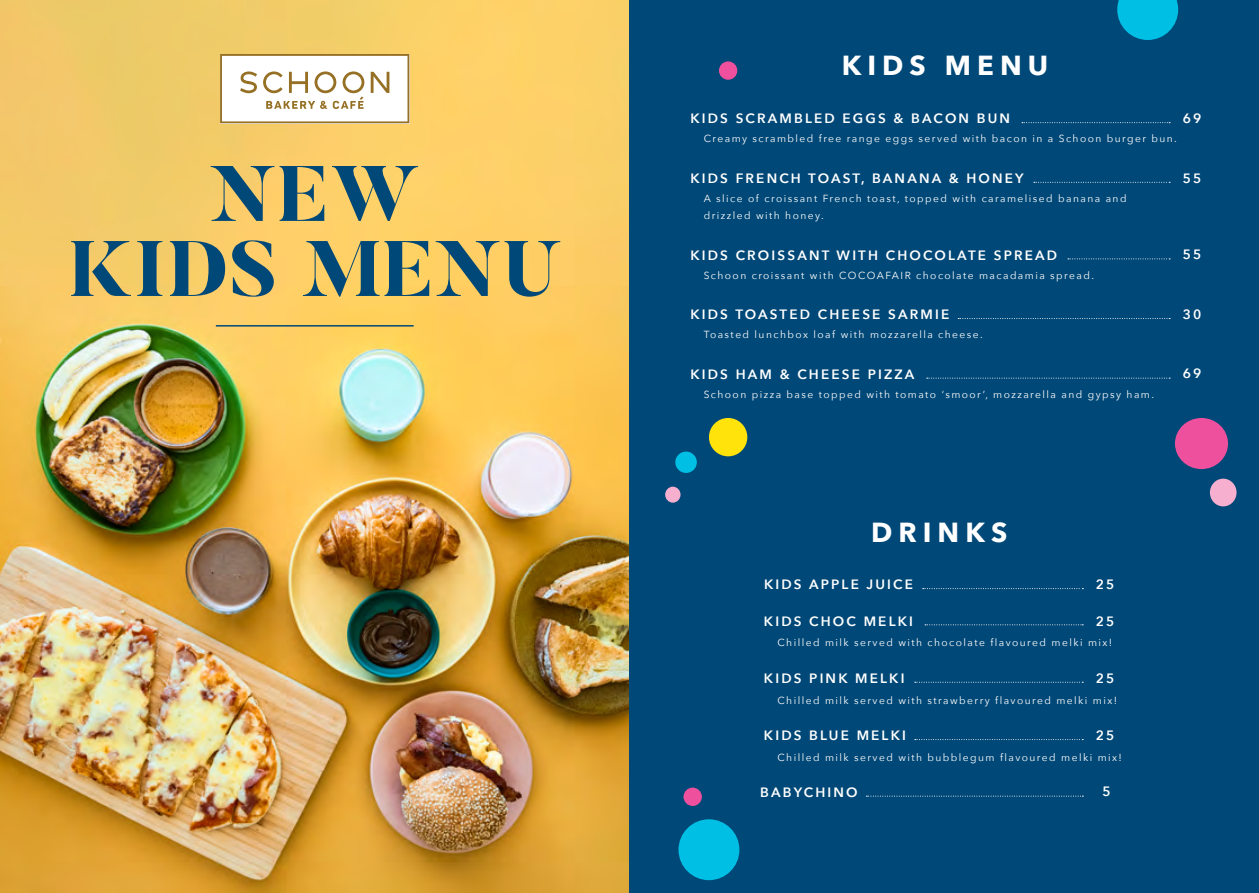
<style>
.page{position:relative;width:1259px;height:893px;background:#fff}
.page>*{position:absolute;margin:0;border:0;box-sizing:border-box;transform-origin:0 0}
.t1{font:800 78px/75px "Butler";letter-spacing:.02em;color:#004877;text-align:center}
.t2{font:700 27.45px "Avenir Next";letter-spacing:.22em;color:#fff}
.t3{font:600 13.5px "Avenir Next";letter-spacing:.16em;color:#fff}
.t4{font:10.2px/17px "Avenir Next";letter-spacing:.14em;color:#fff}
</style>
<div class="page">
<img style="left:0;top:0;width:629px;height:893px">
<svg style="left:220px;top:54px;width:189px;height:69px"></svg>
<hr style="left:216px;top:325px;width:198px;height:2px;background:#004877">
<div style="left:629px;top:0;width:630px;height:893px;background:#004877"></div>
<svg style="left:923px;top:588px;width:160px;height:1px"></svg>
<svg style="left:866px;top:796px;width:217px;height:1px"></svg>
<svg style="left:915px;top:682px;width:168px;height:1px"></svg>
<svg style="left:915px;top:739px;width:168px;height:1px"></svg>
<svg style="left:925px;top:624px;width:158px;height:1px"></svg>
<svg style="left:1022px;top:122px;width:148px;height:1px"></svg>
<svg style="left:1068px;top:259px;width:102px;height:1px"></svg>
<svg style="left:958px;top:318px;width:212px;height:1px"></svg>
<svg style="left:926px;top:378px;width:244px;height:1px"></svg>
<svg style="left:1034px;top:182px;width:136px;height:1px"></svg>
<div style="left:709px;top:418px;width:38px;height:38px;background:#ffe30a;border-radius:50%"></div>
<div style="left:675px;top:452px;width:22px;height:21px;background:#00bfe4;border-radius:50%"></div>
<div style="left:1210px;top:479px;width:26px;height:27px;background:#f6afce;border-radius:50%"></div>
<div style="left:665px;top:487px;width:15px;height:16px;background:#f6afce;border-radius:50%"></div>
<div style="left:683px;top:788px;width:19px;height:18px;background:#ee509d;border-radius:50%"></div>
<div style="left:719px;top:61px;width:18px;height:19px;background:#ee509d;border-radius:50%"></div>
<div style="left:1175px;top:418px;width:53px;height:51px;background:#ee509d;border-radius:50%"></div>
<div style="left:678px;top:819px;width:61px;height:61px;background:#00bfe4;border-radius:50%"></div>
<svg style="left:1117px;top:0;width:61px;height:40px"></svg>
<h1 class="t1" style="left:68px;top:158px;width:495px">NEW<br>KIDS MENU</h1>
<h2 class="t2" style="left:842px;top:42px;width:208px">KIDS MENU</h2>
<h3 class="t3" style="left:1182px;top:107px;width:20px">69</h3>
<h3 class="t3" style="left:690px;top:107px;width:321px">KIDS SCRAMBLED EGGS &amp; BACON BUN</h3>
<p class="t4" style="left:704px;top:130px;width:475px">Creamy scrambled free range eggs served with bacon in a Schoon burger bun.</p>
<h3 class="t3" style="left:690px;top:167px;width:335px">KIDS FRENCH TOAST, BANANA &amp; HONEY</h3>
<p class="t4" style="left:704px;top:190px;width:424px">A slice of croissant French toast, topped with caramelised banana and drizzled with honey.</p>
<h3 class="t3" style="left:1182px;top:166px;width:20px">55</h3>
<h3 class="t3" style="left:690px;top:243px;width:368px">KIDS CROISSANT WITH CHOCOLATE SPREAD</h3>
<p class="t4" style="left:704px;top:266px;width:392px">Schoon croissant with COCOAFAIR chocolate macadamia spread.</p>
<h3 class="t3" style="left:1182px;top:243px;width:20px">55</h3>
<h3 class="t3" style="left:690px;top:303px;width:260px">KIDS TOASTED CHEESE SARMIE</h3>
<p class="t4" style="left:704px;top:326px;width:281px">Toasted lunchbox loaf with mozzarella cheese.</p>
<h3 class="t3" style="left:1182px;top:302px;width:20px">30</h3>
<h3 class="t3" style="left:690px;top:362px;width:226px">KIDS HAM &amp; CHEESE PIZZA</h3>
<p class="t4" style="left:704px;top:385px;width:452px">Schoon pizza base topped with tomato ‘smoor’, mozzarella and gypsy ham.</p>
<h3 class="t3" style="left:1182px;top:362px;width:20px">69</h3>
<h2 class="t2" style="left:871px;top:509px;width:138px">DRINKS</h2>
<h3 class="t3" style="left:764px;top:573px;width:150px">KIDS APPLE JUICE</h3>
<h3 class="t3" style="left:1095px;top:572px;width:20px">25</h3>
<h3 class="t3" style="left:764px;top:609px;width:151px">KIDS CHOC MELKI</h3>
<h3 class="t3" style="left:1095px;top:609px;width:20px">25</h3>
<p class="t4" style="left:777px;top:634px;width:336px">Chilled milk served with chocolate flavoured melki mix!</p>
<h3 class="t3" style="left:764px;top:667px;width:142px">KIDS PINK MELKI</h3>
<h3 class="t3" style="left:1095px;top:667px;width:20px">25</h3>
<p class="t4" style="left:777px;top:691px;width:341px">Chilled milk served with strawberry flavoured melki mix!</p>
<h3 class="t3" style="left:764px;top:724px;width:144px">KIDS BLUE MELKI</h3>
<h3 class="t3" style="left:1095px;top:724px;width:20px">25</h3>
<p class="t4" style="left:777px;top:749px;width:346px">Chilled milk served with bubblegum flavoured melki mix!</p>
<h3 class="t3" style="left:760px;top:780px;width:99px">BABYCHINO</h3>
<h3 class="t3" style="left:1102px;top:780px;width:10px">5</h3>
</div>
